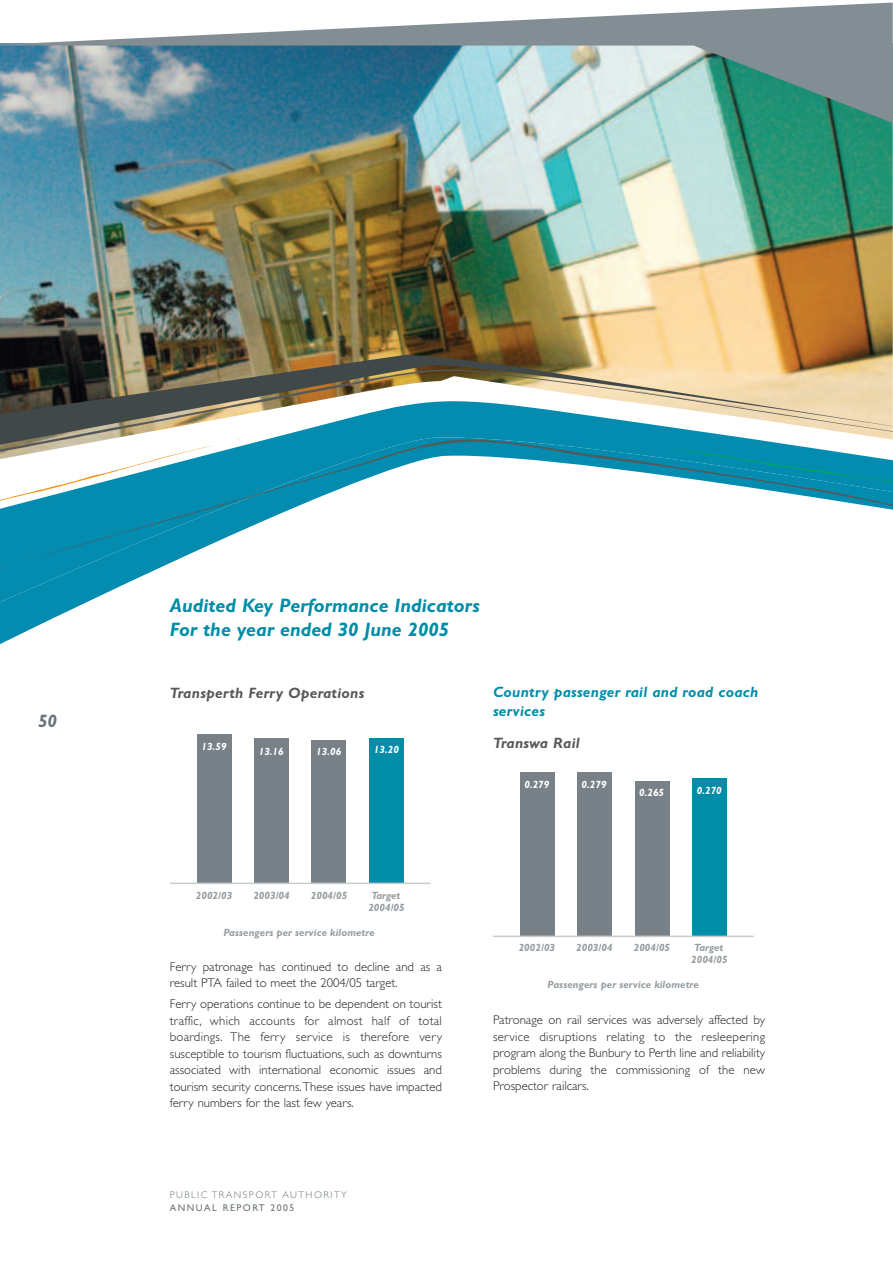
<style>
.page{position:relative;width:893px;height:1263px;background:#fff}
.page>*{position:absolute;margin:0;border:0;box-sizing:border-box;transform-origin:0 0}
.t1{font:italic 700 19.5px/24px "Gill Sans";color:#008da8}
.t2{font:italic 700 18px "Gill Sans";color:#6a757b}
.t3{font:italic 700 15px/18.8px "Gill Sans";letter-spacing:.015em;color:#008da8}
.t4{font:italic 700 15px "Gill Sans";letter-spacing:.015em;color:#57585a}
.t5{font:300 12.75px/16.5px "Gill Sans";color:#231f20;text-align:justify}
.t6{font:italic 700 10.5px/12px "Gill Sans";letter-spacing:.005em;color:#959ca1}
.t7{font:italic 700 10.5px "Gill Sans";color:#fff}
.t8{font:300 9.75px "Gill Sans";letter-spacing:.15em;color:#6a757b}
.t9{font:9.75px "Gill Sans";letter-spacing:.15em;color:#6a757b}
</style>
<div class="page">
<img style="left:0;top:2px;width:893px;height:935px">
<h2 class="t2" style="left:38px;top:715px;width:21px">50</h2>
<h1 class="t1" style="left:170px;top:595px;width:311px">Audited Key Performance Indicators<br>For the year ended 30 June 2005</h1>
<p class="t4" style="left:170px;top:688px;width:196px">Transperth Ferry Operations</p>
<p class="t7" style="left:202px;top:743px;width:27px">13.59</p>
<p class="t7" style="left:259px;top:747px;width:27px">13.16</p>
<p class="t7" style="left:316px;top:748px;width:27px">13.06</p>
<p class="t7" style="left:374px;top:746px;width:27px">13.20</p>
<p class="t3" style="left:493px;top:684px;width:267px">Country passenger rail and road coach services</p>
<p class="t4" style="left:493px;top:737px;width:88px">Transwa Rail</p>
<p class="t7" style="left:524px;top:781px;width:27px">0.279</p>
<p class="t7" style="left:582px;top:780px;width:27px">0.279</p>
<p class="t7" style="left:639px;top:789px;width:27px">0.265</p>
<p class="t7" style="left:697px;top:787px;width:27px">0.270</p>
<p class="t6" style="left:196px;top:890px;width:38px">2002/03</p>
<p class="t6" style="left:253px;top:890px;width:38px">2003/04</p>
<p class="t6" style="left:311px;top:890px;width:38px">2004/05</p>
<p class="t6" style="left:368px;top:890px;width:38px">Target<br>2004/05</p>
<p class="t6" style="left:223px;top:928px;width:153px">Passengers per service kilometre</p>
<p class="t5" style="left:170px;top:960px;width:274px">Ferry patronage has continued to decline and as a result PTA failed to meet the 2004/05 target.</p>
<p class="t5" style="left:170px;top:997px;width:274px">Ferry operations continue to be dependent on tourist traffic, which accounts for almost half of total boardings. The ferry service is therefore very susceptible to tourism fluctuations, such as downturns associated with international economic issues and tourism security concerns.These issues have impacted ferry numbers for the last few years.</p>
<p class="t8" style="left:170px;top:1191px;width:178px">PUBLIC TRANSPORT AUTHORITY</p>
<p class="t9" style="left:170px;top:1204px;width:126px">ANNUAL REPORT 2005</p>
<p class="t6" style="left:519px;top:943px;width:38px">2002/03</p>
<p class="t6" style="left:576px;top:943px;width:38px">2003/04</p>
<p class="t6" style="left:634px;top:943px;width:38px">2004/05</p>
<p class="t6" style="left:691px;top:943px;width:38px">Target<br>2004/05</p>
<p class="t6" style="left:548px;top:980px;width:153px">Passengers per service kilometre</p>
<p class="t5" style="left:493px;top:1013px;width:274px">Patronage on rail services was adversely affected by service disruptions relating to the resleepering program along the Bunbury to Perth line and reliability problems during the commissioning of the new Prospector railcars.</p>
</div>
